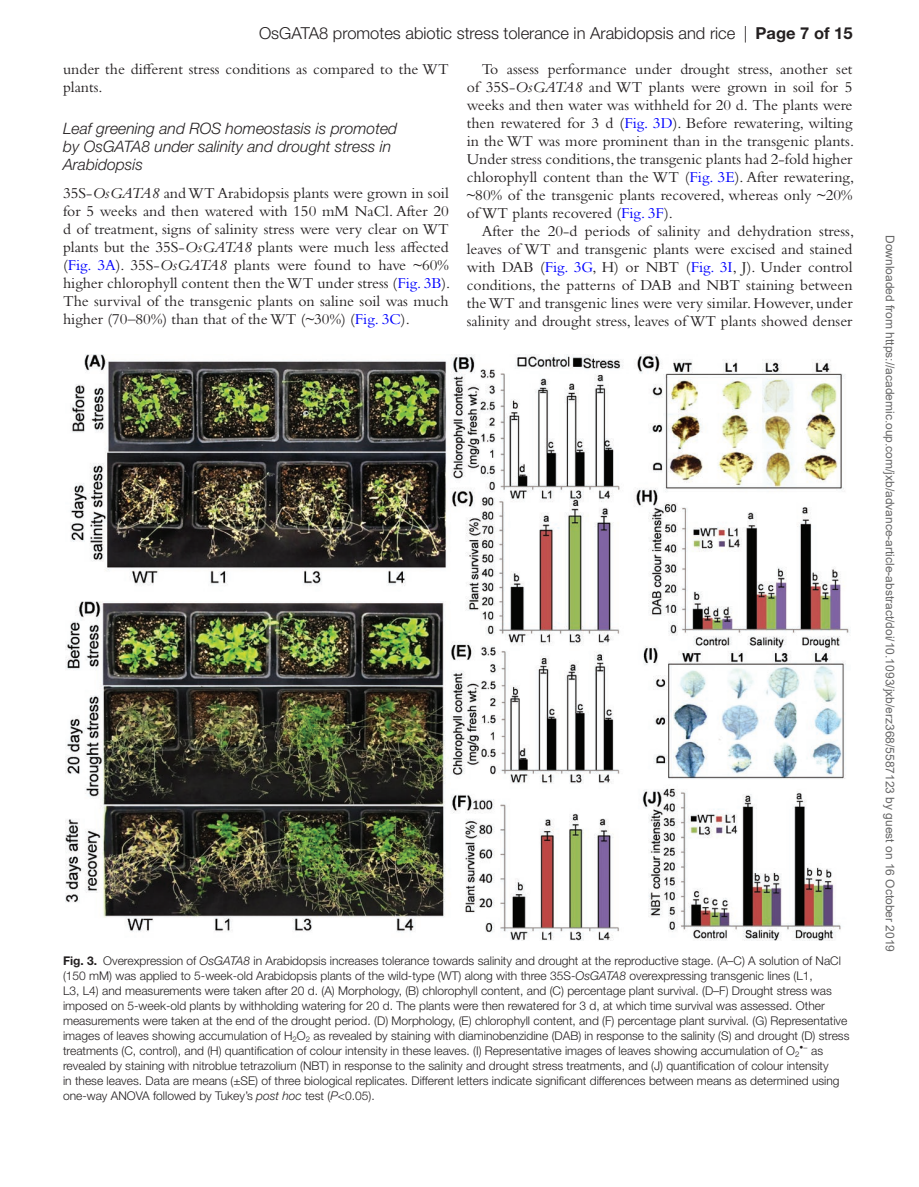
<style>
.page{position:relative;width:919px;height:1187px;background:#fff}
.page>*{position:absolute;margin:0;border:0;box-sizing:border-box;transform-origin:0 0}
.t1{font:300 16.5px "Helvetica Neue LT Std";color:#231f20}
.t2{font:15.75px/18px "Bembo Std";color:#231f20;text-align:justify}
.t3{font:italic 300 15.75px/18px "Helvetica Neue LT Std";color:#231f20}
.t4{font:300 12px/15px "Helvetica Neue LT Std";color:#231f20}
.t5{font:12px "Arial";color:#666}
.t6{font:300 7.8px "Helvetica Neue LT Std";color:#231f20}
.s1{font-weight:700}
.s2{font-style:italic}
.s3{color:#00f}
.s4{font-size:12px}
</style>
<div class="page">
<img style="left:65px;top:354px;width:784px;height:586px">
<h1 class="t1" style="left:259px;top:23px;width:595px">OsGATA8 promotes abiotic stress tolerance in Arabidopsis and rice | <span class="s1">Page 7 of 15</span></h1>
<h2 class="t2" style="left:63px;top:59px;width:387px">under the different stress conditions as compared to the WT plants.</h2>
<h2 class="t3" style="left:63px;top:119px;width:336px">Leaf greening and ROS homeostasis is promoted by OsGATA8 under salinity and drought stress in<br>Arabidopsis</h2>
<p class="t2" style="left:63px;top:184px;width:389px">35S-<span class="s2">OsGATA8</span> and WT Arabidopsis plants were grown in soil for 5 weeks and then watered with 150 mM NaCl. After 20 d of treatment, signs of salinity stress were very clear on WT plants but the 35S-<span class="s2">OsGATA8</span> plants were much less affected (<span class="s3">Fig. 3A</span>). 35S-<span class="s2">OsGATA8</span> plants were found to have ~60% higher chlorophyll content then the WT under stress (<span class="s3">Fig. 3B</span>).<br>The survival of the transgenic plants on saline soil was much higher (70–80%) than that of the WT (~30%) (<span class="s3">Fig. 3C</span>).</p>
<p class="t2" style="left:466px;top:59px;width:389px;text-indent:15px">To assess performance under drought stress, another set of 35S-<span class="s2">OsGATA8</span> and WT plants were grown in soil for 5 weeks and then water was withheld for 20 d. The plants were then rewatered for 3 d (<span class="s3">Fig. 3D</span>). Before rewatering, wilting in the WT was more prominent than in the transgenic plants.<br>Under stress conditions, the transgenic plants had 2-fold higher chlorophyll content than the WT (<span class="s3">Fig. 3E</span>). After rewatering, ~80% of the transgenic plants recovered, whereas only ~20% of WT plants recovered (<span class="s3">Fig. 3F</span>).</p>
<p class="t2" style="left:466px;top:221px;width:389px;text-indent:15px">After the 20-d periods of salinity and dehydration stress, leaves of WT and transgenic plants were excised and stained with DAB (<span class="s3">Fig. 3G</span>, H) or NBT (<span class="s3">Fig. 3I</span>, J). Under control conditions, the patterns of DAB and NBT staining between the WT and transgenic lines were very similar. However, under salinity and drought stress, leaves of WT plants showed denser</p>
<p class="t4" style="left:63px;top:952px;width:787px"><span class="s1">Fig. 3.</span> Overexpression of <span class="s2">OsGATA8</span> in Arabidopsis increases tolerance towards salinity and drought at the reproductive stage. (A–C) A solution of NaCl (150 mM) was applied to 5-week-old Arabidopsis plants of the wild-type (WT) along with three 35S-<span class="s2">OsGATA8</span> overexpressing transgenic lines (L1,<br>L3, L4) and measurements were taken after 20 d. (A) Morphology, (B) chlorophyll content, and (C) percentage plant survival. (D–F) Drought stress was imposed on 5-week-old plants by withholding watering for 20 d. The plants were then rewatered for 3 d, at which time survival was assessed. Other measurements were taken at the end of the drought period. (D) Morphology, (E) chlorophyll content, and (F) percentage plant survival. (G) Representative images of leaves showing accumulation of H<sub>2</sub>O<sub>2</sub> as revealed by staining with diaminobenzidine (DAB) in response to the salinity (S) and drought (D) stress treatments (C, control), and (H) quantification of colour intensity in these leaves. (I) Representative images of leaves showing accumulation of O<sub>2</sub></p>
<p class="t6" style="left:799px;top:1042px;width:25px">•− <span class="s4">as</span></p>
<p class="t4" style="left:63px;top:1057px;width:778px">revealed by staining with nitroblue tetrazolium (NBT) in response to the salinity and drought stress treatments, and (J) quantification of colour intensity in these leaves. Data are means (±SE) of three biological replicates. Different letters indicate significant differences between means as determined using one-way ANOVA followed by Tukey’s <span class="s2">post hoc</span> test (<span class="s2">P</span>&lt;0.05).</p>
<p class="t5" style="left:894px;top:235px;width:718px;rotate:90deg">Downloaded from https://academic.oup.com/jxb/advance-article-abstract/doi/10.1093/jxb/erz368/5587123 by guest on 16 October 2019</p>
</div>
